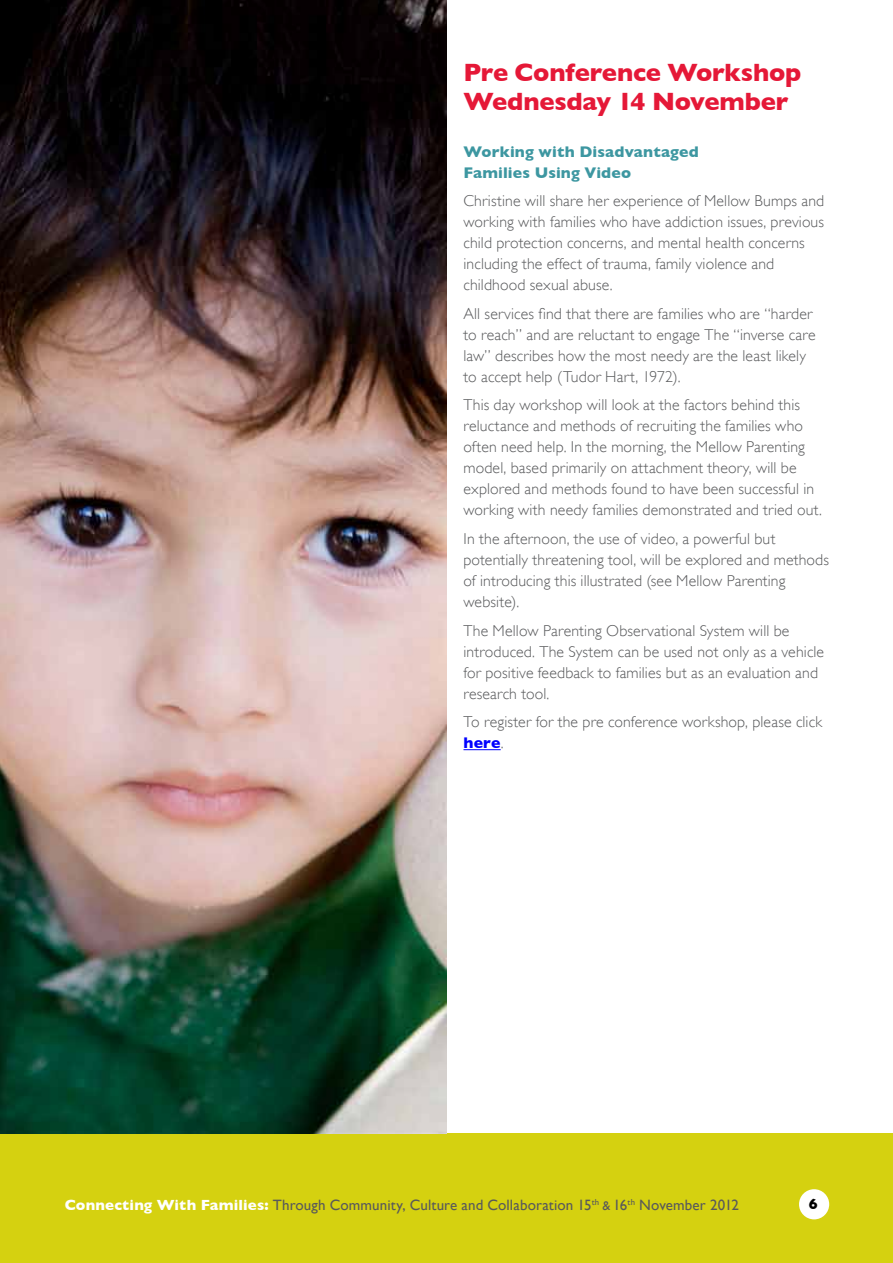
<style>
.page{position:relative;width:893px;height:1263px;background:#fff}
.page>*{position:absolute;margin:0;border:0;box-sizing:border-box;transform-origin:0 0}
.t1{font:700 25.5px/28.5px "Gill Sans";letter-spacing:-.01em;color:#e51837}
.t2{font:300 15.75px/21px "Gill Sans";letter-spacing:.01em;color:#58595b}
.t3{font:700 15.75px/21px "Gill Sans";letter-spacing:.005em;color:#3d97a1}
.t4{font:15px "Gill Sans";letter-spacing:.005em;color:#58595b}
.t5{font:700 15px "Gill Sans";color:#000}
.s1{font-weight:700;color:#00f}
.s2{font-weight:700;color:#fff}
.s3{font-size:12.75px}
</style>
<div class="page">
<div style="left:0;top:1133px;width:893px;height:130px;background:#d5d110"></div>
<div style="left:799px;top:1189px;width:30px;height:30px;background:#fff;border-radius:50%"></div>
<hr style="left:463px;top:749px;width:38px;height:1px;background:#00f">
<img style="left:0;top:0;width:446px;height:1133px">
<h1 class="t1" style="left:463px;top:58px;width:339px">Pre Conference Workshop<br>Wednesday 14 November</h1>
<p class="t3" style="left:463px;top:141px;width:237px">Working with Disadvantaged<br>Families Using Video</p>
<p class="t2" style="left:463px;top:190px;width:362px">Christine will share her experience of Mellow Bumps and working with families who have addiction issues, previous child protection concerns, and mental health concerns including the effect of trauma, family violence and childhood sexual abuse.</p>
<p class="t2" style="left:463px;top:303px;width:354px">All services find that there are families who are “harder to reach” and are reluctant to engage The “inverse care law” describes how the most needy are the least likely to accept help (Tudor Hart, 1972).</p>
<p class="t2" style="left:463px;top:395px;width:360px">This day workshop will look at the factors behind this reluctance and methods of recruiting the families who often need help. In the morning, the Mellow Parenting model, based primarily on attachment theory, will be explored and methods found to have been successful in working with needy families demonstrated and tried out.</p>
<p class="t2" style="left:463px;top:528px;width:367px">In the afternoon, the use of video, a powerful but potentially threatening tool, will be explored and methods of introducing this illustrated (see Mellow Parenting website).</p>
<p class="t2" style="left:463px;top:620px;width:362px">The Mellow Parenting Observational System will be introduced. The System can be used not only as a vehicle for positive feedback to families but as an evaluation and research tool.</p>
<p class="t2" style="left:463px;top:712px;width:360px">To register for the pre conference workshop, please click <span class="s1">here</span>.</p>
<p class="t4" style="left:65px;top:1196px;width:676px"><span class="s2">Connecting With Families:</span> Through Community, Culture and Collaboration 15<sup>th</sup> <span class="s3">&amp;</span> 16<sup>th</sup> November 2012</p>
<p class="t5" style="left:809px;top:1195px;width:10px">6</p>
</div>
